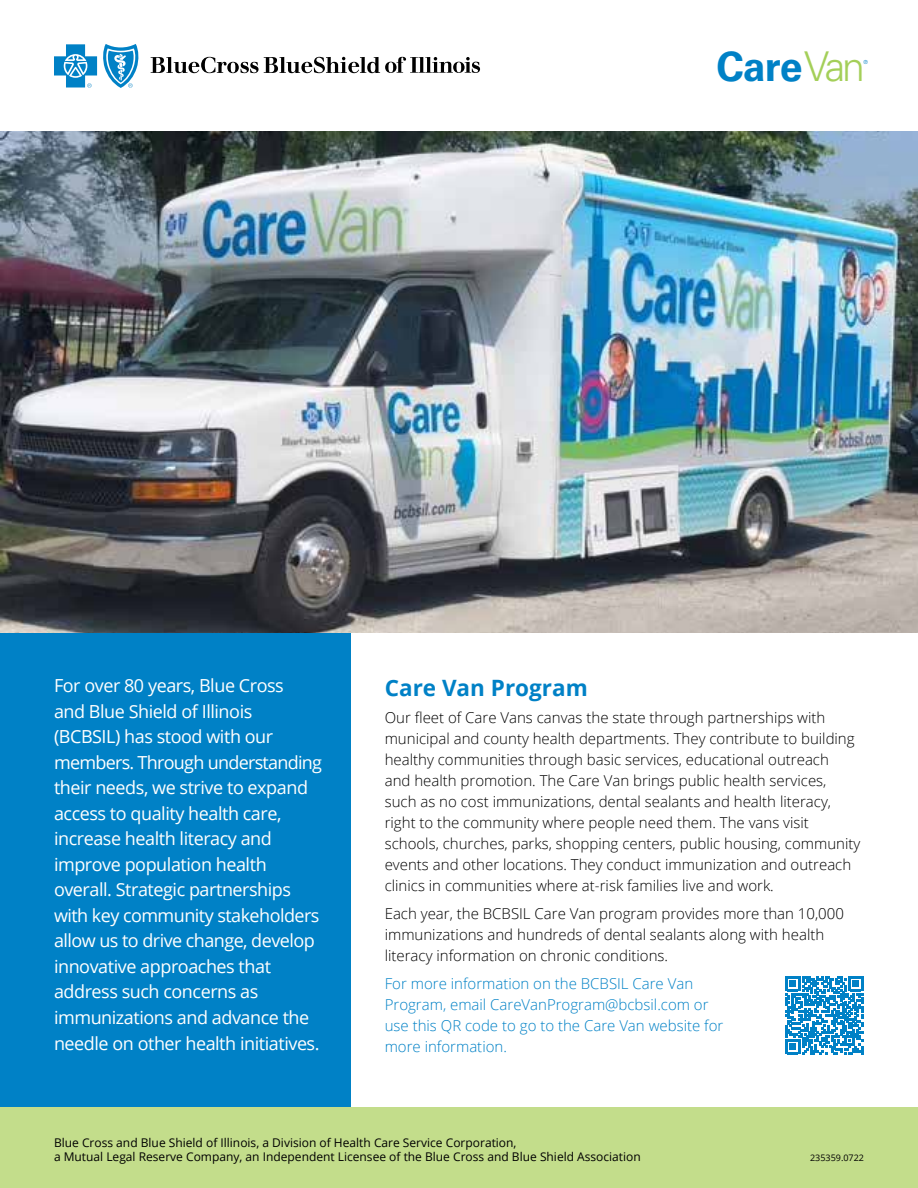
<style>
.page{position:relative;width:918px;height:1188px;background:#fff}
.page>*{position:absolute;margin:0;border:0;box-sizing:border-box;transform-origin:0 0}
.t1{font:700 41.1px "Univers LT Std";color:#0081c6}
.t2{font:700 22.5px "Open Sans";color:#0081c6}
.t3{font:18px/25.5px "Open Sans";letter-spacing:-.025em;color:#fff}
.t4{font:300 15px/21px "Open Sans";color:#000}
.t5{font:300 15px/21px "Open Sans";color:#0081c6}
.t6{font:12px/14.4px "Open Sans";color:#000}
.t7{font:9px "Open Sans";color:#000}
.t8{font:300 5.55px "Univers LT Std";color:#0081c6}
.s1{font-weight:300;color:#a4cf59}
</style>
<div class="page">
<div style="left:0;top:1107px;width:918px;height:81px;background:#c3dd8b"></div>
<div style="left:0;top:632px;width:351px;height:475px;background:#0081c6"></div>
<img style="left:1px;top:132px;width:917px;height:501px">
<svg style="left:785px;top:977px;width:78px;height:77px"></svg>
<svg style="left:151px;top:57px;width:329px;height:16px"></svg>
<svg style="left:54px;top:44px;width:85px;height:44px"></svg>
<h1 class="t1" style="left:716px;top:42px;width:150px">Care<span class="s1">Van</span></h1>
<p class="t8" style="left:863px;top:59px;width:6px">®</p>
<p class="t3" style="left:54px;top:672px;width:270px">For over 80 years, Blue Cross<br>and Blue Shield of Illinois (BCBSIL) has stood with our members. Through understanding their needs, we strive to expand access to quality health care, increase health literacy and improve population health overall. Strategic partnerships with key community stakeholders allow us to drive change, develop innovative approaches that address such concerns as immunizations and advance the needle on other health initiatives.</p>
<h2 class="t2" style="left:385px;top:672px;width:205px">Care Van Program</h2>
<p class="t4" style="left:385px;top:707px;width:477px">Our fleet of Care Vans canvas the state through partnerships with municipal and county health departments. They contribute to building healthy communities through basic services, educational outreach<br>and health promotion. The Care Van brings public health services, such as no cost immunizations, dental sealants and health literacy, right to the community where people need them. The vans visit schools, churches, parks, shopping centers, public housing, community events and other locations. They conduct immunization and outreach clinics in communities where at-risk families live and work.</p>
<p class="t4" style="left:385px;top:903px;width:461px">Each year, the BCBSIL Care Van program provides more than 10,000 immunizations and hundreds of dental sealants along with health literacy information on chronic conditions.</p>
<p class="t5" style="left:385px;top:972px;width:340px">For more information on the BCBSIL Care Van Program, email CareVanProgram@bcbsil.com or use this QR code to go to the Care Van website for more information.</p>
<p class="t6" style="left:54px;top:1135px;width:588px">Blue Cross and Blue Shield of Illinois, a Division of Health Care Service Corporation,<br>a Mutual Legal Reserve Company, an Independent Licensee of the Blue Cross and Blue Shield Association</p>
<p class="t7" style="left:810px;top:1152px;width:55px">235359.0722</p>
</div>
